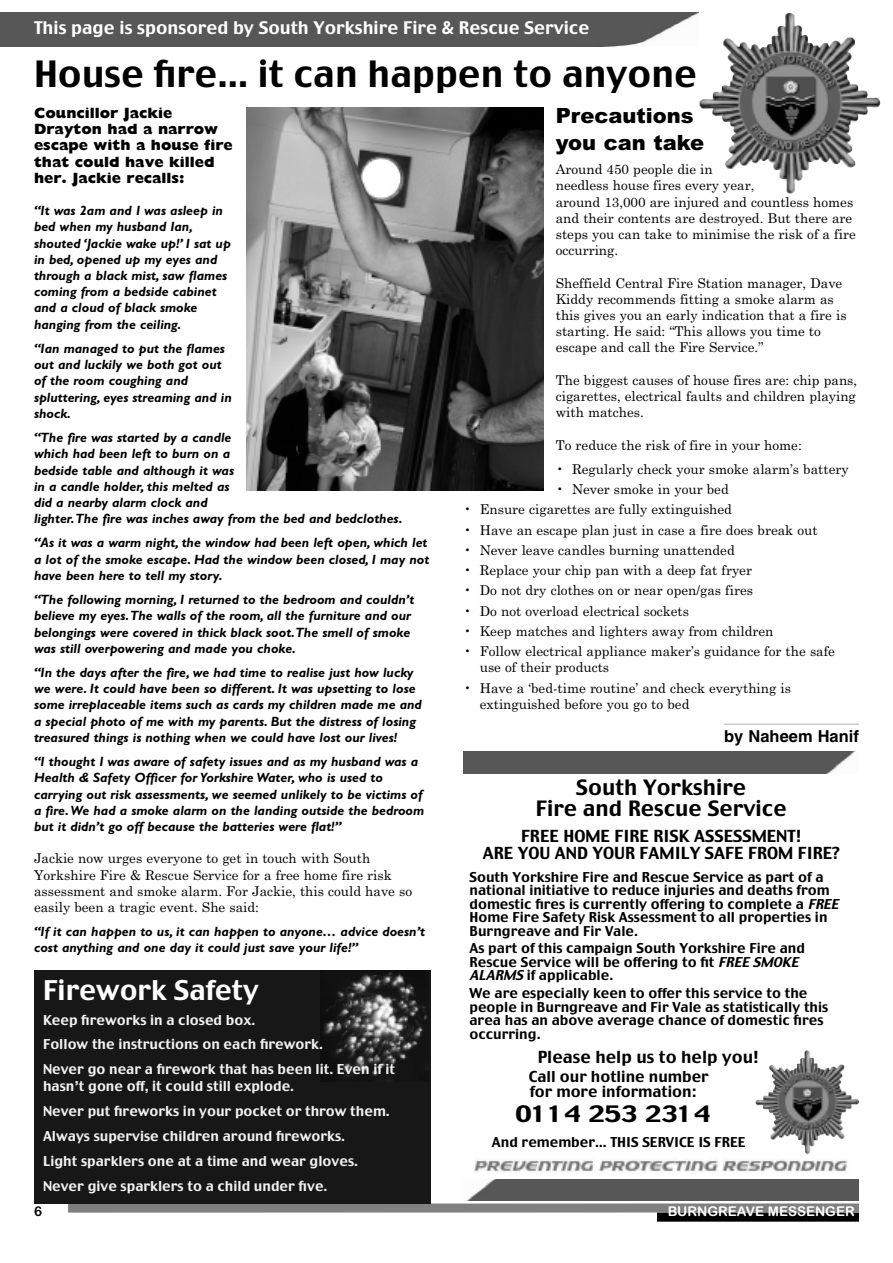
<style>
.page{position:relative;width:893px;height:1263px;background:#fff}
.page>*{position:absolute;margin:0;border:0;box-sizing:border-box;transform-origin:0 0}
.t1{font:36px "Charcoal";color:#000}
.t2{font:27px "Charcoal";color:#fff}
.t3{font:22.5px "Charcoal";color:#000;scale:1.25 1}
.t4{font:21px/21px "Charcoal";color:#000;text-align:center}
.t5{font:900 21px/27px "Arial";color:#000}
.t6{font:17.25px "Charcoal";color:#fff}
.t7{font:16.5px/16.5px "Charcoal";color:#000;text-align:center}
.t8{font:700 16.5px "Helvetica";color:#000}
.t9{font:800 15px/16.2px "Gill Sans";color:#000}
.t10{font:15px/15px "Charcoal";color:#000}
.t11{font:italic 700 13.5px/16.2px "Gill Sans";color:#000}
.t12{font:13.5px/16.2px "Century Schoolbook";color:#000}
.t13{font:13.5px/13.5px "Charcoal";color:#000}
.t14{font:13.5px/24.9px "Charcoal";color:#f2f2f2}
.t15{font:13.5px "Arial Rounded MT Bold";color:#fff}
.t16{font:13.5px "Arial Rounded MT Bold";color:#000}
.s1{font-style:italic}
</style>
<div class="page">
<div style="left:68px;top:1203px;width:791px;height:9px;background:#808080"></div>
<div style="left:657px;top:1213px;width:202px;height:9px;background:#000"></div>
<div style="left:0;top:13px;width:698px;height:34px;background:#575757"></div>
<hr style="left:724px;top:723px;width:135px;height:2px;background:#ccc">
<img style="left:246px;top:108px;width:298px;height:382px">
<img style="left:700px;top:13px;width:180px;height:180px">
<div style="left:467px;top:1179px;width:392px;height:21px;background:#575757"></div>
<img style="left:474px;top:1159px;width:374px;height:13px">
<div style="left:463px;top:752px;width:392px;height:21px;background:#575757"></div>
<img style="left:756px;top:1050px;width:103px;height:103px">
<div style="left:34px;top:970px;width:396px;height:233px;background:#171717"></div>
<img style="left:325px;top:972px;width:103px;height:104px">
<p class="t6" style="left:34px;top:18px;width:557px">This page is sponsored by South Yorkshire Fire &amp; Rescue Service</p>
<h1 class="t1" style="left:34px;top:53px;width:665px">House fire… it can happen to anyone</h1>
<p class="t9" style="left:34px;top:105px;width:200px">Councillor Jackie<br>Drayton had a narrow escape with a house fire that could have killed her. Jackie recalls:</p>
<p class="t11" style="left:34px;top:204px;width:198px">“It was 2am and I was asleep in bed when my husband Ian, shouted ‘Jackie wake up!’ I sat up in bed, opened up my eyes and through a black mist, saw flames coming from a bedside cabinet and a cloud of black smoke hanging from the ceiling.</p>
<p class="t11" style="left:34px;top:342px;width:199px">“Ian managed to put the flames out and luckily we both got out of the room coughing and spluttering, eyes streaming and in shock.</p>
<p class="t11" style="left:34px;top:431px;width:370px">“The fire was started by a candle<br>which had been left to burn on a<br>bedside table and although it was<br>in a candle holder, this melted as<br>did a nearby alarm clock and<br>lighter.The fire was inches away from the bed and bedclothes.</p>
<p class="t11" style="left:34px;top:536px;width:397px">“As it was a warm night, the window had been left open, which let a lot of the smoke escape. Had the window been closed, I may not have been here to tell my story.</p>
<p class="t11" style="left:34px;top:593px;width:382px">“The following morning, I returned to the bedroom and couldn’t believe my eyes.The walls of the room, all the furniture and our belongings were covered in thick black soot.The smell of smoke was still overpowering and made you choke.</p>
<p class="t11" style="left:34px;top:666px;width:389px">“In the days after the fire, we had time to realise just how lucky we were. It could have been so different. It was upsetting to lose some irreplaceable items such as cards my children made me and a special photo of me with my parents. But the distress of losing treasured things is nothing when we could have lost our lives!</p>
<p class="t11" style="left:34px;top:755px;width:392px">“I thought I was aware of safety issues and as my husband was a Health &amp; Safety Officer for Yorkshire Water, who is used to carrying out risk assessments, we seemed unlikely to be victims of a fire.We had a smoke alarm on the landing outside the bedroom but it didn’t go off because the batteries were flat!”</p>
<p class="t12" style="left:34px;top:850px;width:380px">Jackie now urges everyone to get in touch with South Yorkshire Fire &amp; Rescue Service for a free home fire risk assessment and smoke alarm. For Jackie, this could have so easily been a tragic event. She said:</p>
<p class="t11" style="left:34px;top:925px;width:393px">“If it can happen to us, it can happen to anyone… advice doesn’t cost anything and one day it could just save your life!”</p>
<h3 class="t5" style="left:556px;top:102px;width:150px">Precautions you can take</h3>
<p class="t12" style="left:556px;top:161px;width:301px">Around 450 people die in<br>needless house fires every year,<br>around 13,000 are injured and countless homes and their contents are destroyed. But there are steps you can take to minimise the risk of a fire occurring.</p>
<p class="t12" style="left:556px;top:275px;width:292px">Sheffield Central Fire Station manager, Dave Kiddy recommends fitting a smoke alarm as this gives you an early indication that a fire is starting. He said: “This allows you time to escape and call the Fire Service.”</p>
<p class="t12" style="left:556px;top:372px;width:303px;text-align:justify">The biggest causes of house fires are: chip pans, cigarettes, electrical faults and children playing with matches.</p>
<p class="t12" style="left:556px;top:437px;width:248px">To reduce the risk of fire in your home:</p>
<p class="t12" style="left:556px;top:461px;width:294px">• Regularly check your smoke alarm’s battery</p>
<p class="t12" style="left:556px;top:481px;width:175px">• Never smoke in your bed</p>
<p class="t12" style="left:463px;top:502px;width:270px">• Ensure cigarettes are fully extinguished</p>
<p class="t12" style="left:463px;top:522px;width:356px">• Have an escape plan just in case a fire does break out</p>
<p class="t12" style="left:463px;top:542px;width:273px">• Never leave candles burning unattended</p>
<p class="t12" style="left:463px;top:562px;width:290px">• Replace your chip pan with a deep fat fryer</p>
<p class="t12" style="left:463px;top:583px;width:291px">• Do not dry clothes on or near open/gas fires</p>
<p class="t12" style="left:463px;top:603px;width:227px">• Do not overload electrical sockets</p>
<p class="t12" style="left:463px;top:623px;width:312px">• Keep matches and lighters away from children</p>
<p class="t12" style="left:480px;top:643px;width:357px;text-indent:-16px">• Follow electrical appliance maker’s guidance for the safe use of their products</p>
<p class="t12" style="left:480px;top:680px;width:313px;text-indent:-16px">• Have a ‘bed-time routine’ and check everything is extinguished before you go to bed</p>
<p class="t8" style="left:724px;top:729px;width:136px">by Naheem Hanif</p>
<h3 class="t4" style="left:536px;top:777px;width:252px">South Yorkshire<br>Fire and Rescue Service</h3>
<p class="t7" style="left:483px;top:828px;width:358px">FREE HOME FIRE RISK ASSESSMENT!<br>ARE YOU AND YOUR FAMILY SAFE FROM FIRE?</p>
<p class="t13" style="left:469px;top:870px;width:375px">South Yorkshire Fire and Rescue Service as part of a national initiative to reduce injuries and deaths from domestic fires is currently offering to complete a <span class="s1">FREE </span>Home Fire Safety Risk Assessment to all properties in Burngreave and Fir Vale.</p>
<p class="t13" style="left:469px;top:942px;width:337px">As part of this campaign South Yorkshire Fire and<br>Rescue Service will be offering to fit <span class="s1">FREE SMOKE<br>ALARMS</span>if applicable.</p>
<p class="t13" style="left:469px;top:987px;width:360px">We are especially keen to offer this service to the people in Burngreave and Fir Vale as statistically this area has an above average chance of domestic fires occurring.</p>
<p class="t7" style="left:538px;top:1049px;width:223px">Please help us to help you!</p>
<p class="t10" style="left:529px;top:1070px;width:181px">Call our hotline number for more information:</p>
<h3 class="t3" style="left:515px;top:1101px;width:157px">0114 253 2314</h3>
<p class="t13" style="left:492px;top:1135px;width:255px">And remember… THIS SERVICE IS FREE</p>
<h2 class="t2" style="left:43px;top:974px;width:217px">Firework Safety</h2>
<p class="t14" style="left:43px;top:1007px;width:354px">Keep fireworks in a closed box.<br>Follow the instructions on each firework.<br>Never go near a firework that has been lit. Even if it</p>
<p class="t14" style="left:43px;top:1074px;width:348px">hasn’t gone off, it could still explode.<br>Never put fireworks in your pocket or throw them.<br>Always supervise children around fireworks.<br>Light sparklers one at a time and wear gloves.<br>Never give sparklers to a child under five.</p>
<p class="t16" style="left:34px;top:1203px;width:10px">6</p>
<p class="t15" style="left:668px;top:1203px;width:188px">BURNGREAVE MESSENGER</p>
</div>
